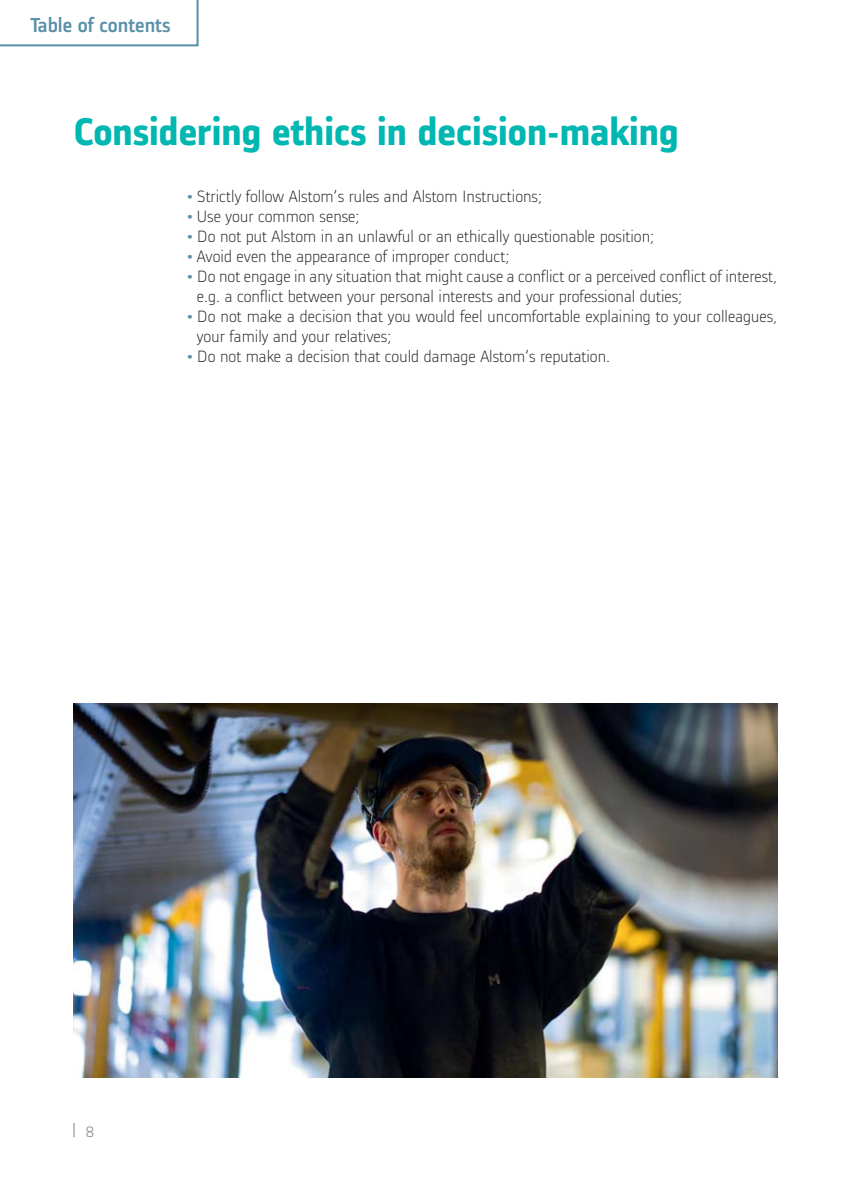
<style>
.page{position:relative;width:851px;height:1191px;background:#fff}
.page>*{position:absolute;margin:0;border:0;box-sizing:border-box;transform-origin:0 0}
.t1{font:700 40px "Alstom";color:#00b7b2}
.t2{font:500 21px "Alstom";color:#5a90a8}
.t3{font:300 18px "Alstom";color:#808285}
.t4{font:300 17px/20px "Alstom";color:#231f20}
.s1{font-weight:700;font-size:21px;color:#5a90a8}
</style>
<div class="page">
<svg style="left:73px;top:1123px;width:1px;height:14px"></svg>
<img style="left:74px;top:703px;width:703px;height:374px">
<svg style="left:0;top:0;width:198px;height:46px"></svg>
<p class="t2" style="left:30px;top:17px;width:141px">Table of contents</p>
<h1 class="t1" style="left:74px;top:117px;width:606px">Considering ethics in decision-making</h1>
<p class="t4" style="left:187px;top:188px;width:356px"><span class="s1">•</span> Strictly follow Alstom’s rules and Alstom Instructions;</p>
<p class="t4" style="left:187px;top:208px;width:174px"><span class="s1">•</span> Use your common sense;</p>
<p class="t4" style="left:187px;top:228px;width:468px"><span class="s1">•</span> Do not put Alstom in an unlawful or an ethically questionable position;</p>
<p class="t4" style="left:187px;top:248px;width:324px"><span class="s1">•</span> Avoid even the appearance of improper conduct;</p>
<p class="t4" style="left:197px;top:268px;width:581px;text-indent:-10px"><span class="s1">•</span> Do not engage in any situation that might cause a conflict or a perceived conflict of interest, e.g. a conflict between your personal interests and your professional duties;</p>
<p class="t4" style="left:197px;top:308px;width:581px;text-indent:-10px"><span class="s1">•</span> Do not make a decision that you would feel uncomfortable explaining to your colleagues, your family and your relatives;</p>
<p class="t4" style="left:187px;top:348px;width:424px"><span class="s1">•</span> Do not make a decision that could damage Alstom’s reputation.</p>
<p class="t3" style="left:85px;top:1124px;width:10px">8</p>
</div>
